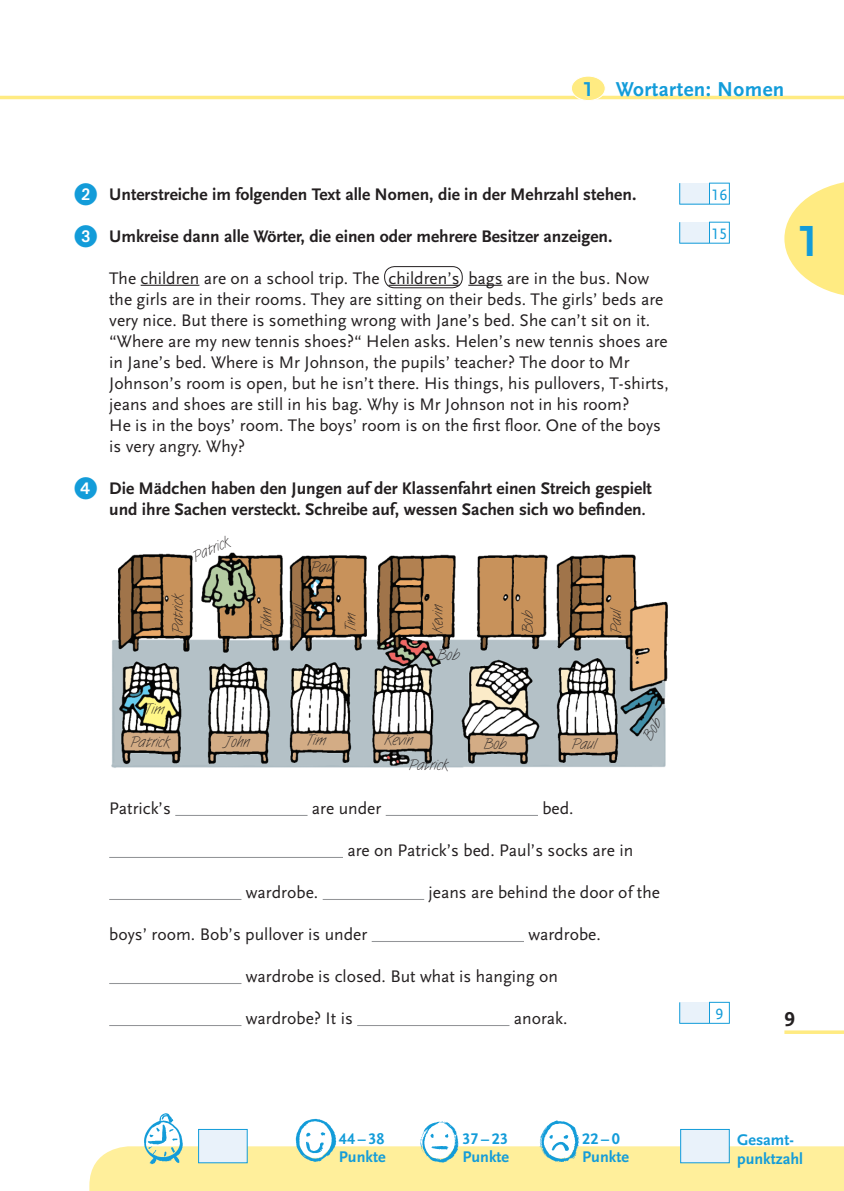
<style>
.page{position:relative;width:844px;height:1191px;background:#fff}
.page>*{position:absolute;margin:0;border:0;box-sizing:border-box;transform-origin:0 0}
.t1{font:700 45.5px "Scala Sans Figures";color:#139cd9}
.t2{font:700 21px "Scala Sans";letter-spacing:.02em;color:#139cd9}
.t3{font:700 21px "Scala Sans Figures";color:#231f20}
.t4{font:17.5px/21px "Scala Sans";color:#231f20}
.t5{font:700 17.5px/21px "Scala Sans";color:#231f20}
.t6{font:700 16.1px/18.2px "Scala Sans";color:#139cd9}
.t7{font:700 16.1px "Scala Sans Figures";color:#139cd9}
.t8{font:300 15.75px "Tomboy";color:#231f20}
.t9{font:15.75px "Scala Sans Caps";color:#139cd9}
.s1{font-family:"Scala Sans Figures"}
.s2{font-size:14.88px}
</style>
<div class="page">
<hr style="left:0;top:96px;width:843px;height:3px;background:#ffeb82">
<div style="left:571px;top:76px;width:34px;height:25px;background:#ffeb82;border-radius:50%"></div>
<div style="left:570px;top:76px;width:35px;height:25px;border:1px solid #fff;border-radius:50%"></div>
<svg style="left:784px;top:1030px;width:59px;height:4px"></svg>
<svg style="left:784px;top:182px;width:59px;height:113px"></svg>
<hr style="left:141px;top:285px;width:58px;height:1px;background:#231f20">
<hr style="left:388px;top:285px;width:71px;height:1px;background:#231f20">
<hr style="left:468px;top:285px;width:34px;height:1px;background:#231f20">
<hr style="left:175px;top:815px;width:132px;height:1px;background:#939598">
<hr style="left:385px;top:815px;width:153px;height:1px;background:#939598">
<hr style="left:109px;top:857px;width:234px;height:1px;background:#939598">
<hr style="left:109px;top:899px;width:132px;height:1px;background:#939598">
<hr style="left:322px;top:899px;width:102px;height:1px;background:#939598">
<hr style="left:371px;top:941px;width:153px;height:1px;background:#939598">
<hr style="left:109px;top:983px;width:132px;height:1px;background:#939598">
<hr style="left:109px;top:1025px;width:132px;height:1px;background:#939598">
<hr style="left:357px;top:1025px;width:152px;height:1px;background:#939598">
<div style="left:679px;top:222px;width:30px;height:21px;background:#e9f2fa"></div>
<svg style="left:679px;top:222px;width:1px;height:21px"></svg>
<hr style="left:679px;top:243px;width:30px;height:1px;background:#139cd9">
<svg style="left:708px;top:222px;width:21px;height:22px"></svg>
<div style="left:384px;top:266px;width:78px;height:22px;border:1px solid #231f20;border-radius:10px"></div>
<div style="left:679px;top:183px;width:30px;height:21px;background:#e9f2fa"></div>
<svg style="left:679px;top:183px;width:1px;height:21px"></svg>
<hr style="left:679px;top:204px;width:30px;height:1px;background:#139cd9">
<svg style="left:708px;top:183px;width:21px;height:22px"></svg>
<div style="left:679px;top:1002px;width:30px;height:21px;background:#e9f2fa"></div>
<svg style="left:679px;top:1002px;width:1px;height:21px"></svg>
<hr style="left:679px;top:1023px;width:30px;height:1px;background:#139cd9">
<svg style="left:708px;top:1002px;width:21px;height:22px"></svg>
<img style="left:111px;top:552px;width:557px;height:216px">
<img style="left:159px;top:1113px;width:15px;height:8px">
<img style="left:306px;top:1118px;width:18px;height:3px">
<svg style="left:89px;top:1121px;width:755px;height:70px"></svg>
<svg style="left:641px;top:716px;width:21px;height:25px"></svg>
<p class="t2" style="left:582px;top:81px;width:203px"><span class="s1">1</span> Wortarten: Nomen</p>
<p class="t5" style="left:109px;top:185px;width:528px">Unterstreiche im folgenden Text alle Nomen, die in der Mehrzahl stehen.</p>
<p class="t5" style="left:109px;top:227px;width:504px">Umkreise dann alle Wörter, die einen oder mehrere Besitzer anzeigen.</p>
<p class="t4" style="left:109px;top:268px;width:561px">The children are on a school trip. The children’s bags are in the bus. Now the girls are in their rooms. They are sitting on their beds. The girls’ beds are very nice. But there is something wrong with Jane’s bed. She can’t sit on it. “Where are my new tennis shoes?“ Helen asks. Helen’s new tennis shoes are in Jane’s bed. Where is Mr Johnson, the pupils’ teacher? The door to Mr Johnson’s room is open, but he isn’t there. His things, his pullovers, T-shirts, jeans and shoes are still in his bag. Why is Mr Johnson not in his room?<br>He is in the boys’ room. The boys’ room is on the first floor. One of the boys is very angry. Why?</p>
<p class="t5" style="left:109px;top:479px;width:544px">Die Mädchen haben den Jungen auf der Klassenfahrt einen Streich gespielt und ihre Sachen versteckt. Schreibe auf, wessen Sachen sich wo befinden<span class="s2">.</span></p>
<p class="t8" style="left:191px;top:550px;width:41px;rotate:-25deg">Patrick</p>
<p class="t8" style="left:171px;top:633px;width:42px;rotate:-90deg">Patrick</p>
<p class="t8" style="left:259px;top:633px;width:28px;rotate:-90deg">John</p>
<p class="t8" style="left:311px;top:560px;width:26px">Paul</p>
<p class="t8" style="left:291px;top:628px;width:28px;rotate:-90deg">Paul</p>
<p class="t8" style="left:343px;top:632px;width:23px;rotate:-90deg">Tim</p>
<p class="t8" style="left:144px;top:702px;width:22px">Tim</p>
<p class="t8" style="left:131px;top:735px;width:41px">Patrick</p>
<p class="t8" style="left:224px;top:735px;width:27px">John</p>
<p class="t8" style="left:306px;top:733px;width:22px">Tim</p>
<p class="t8" style="left:430px;top:633px;width:31px;rotate:-90deg">Kevin</p>
<p class="t8" style="left:437px;top:648px;width:24px">Bob</p>
<p class="t8" style="left:520px;top:633px;width:25px;rotate:-90deg">Bob</p>
<p class="t8" style="left:385px;top:733px;width:30px">Kevin</p>
<p class="t8" style="left:409px;top:758px;width:41px">Patrick</p>
<p class="t8" style="left:484px;top:737px;width:24px">Bob</p>
<p class="t8" style="left:608px;top:633px;width:28px;rotate:-90deg">Paul</p>
<p class="t8" style="left:572px;top:737px;width:26px">Paul</p>
<p class="t9" style="left:711px;top:185px;width:17px">16</p>
<p class="t9" style="left:711px;top:224px;width:17px">15</p>
<h1 class="t1" style="left:797px;top:223px;width:24px">1</h1>
<p class="t4" style="left:109px;top:798px;width:63px">Patrick’s</p>
<p class="t4" style="left:312px;top:798px;width:71px">are under</p>
<p class="t4" style="left:542px;top:798px;width:33px">bed.</p>
<p class="t4" style="left:347px;top:840px;width:287px">are on Patrick’s bed. Paul’s socks are in</p>
<p class="t4" style="left:246px;top:882px;width:74px">wardrobe.</p>
<p class="t4" style="left:428px;top:882px;width:233px">jeans are behind the door of the</p>
<p class="t4" style="left:109px;top:924px;width:259px">boys’ room. Bob’s pullover is under</p>
<p class="t4" style="left:528px;top:924px;width:74px">wardrobe.</p>
<p class="t4" style="left:246px;top:966px;width:313px">wardrobe is closed. But what is hanging on</p>
<p class="t4" style="left:246px;top:1008px;width:108px">wardrobe? It is</p>
<p class="t4" style="left:513px;top:1008px;width:55px">anorak.</p>
<p class="t9" style="left:715px;top:1004px;width:9px">9</p>
<p class="t3" style="left:784px;top:1010px;width:12px">9</p>
<p class="t7" style="left:339px;top:1132px;width:47px">44 – 38</p>
<p class="t6" style="left:339px;top:1149px;width:48px">Punkte</p>
<p class="t7" style="left:462px;top:1132px;width:47px">37 – 23</p>
<p class="t6" style="left:462px;top:1149px;width:48px">Punkte</p>
<p class="t7" style="left:582px;top:1132px;width:39px">22 – 0</p>
<p class="t6" style="left:582px;top:1149px;width:48px">Punkte</p>
<p class="t6" style="left:736px;top:1132px;width:68px">Gesamt&shy;punktzahl</p>
</div>
